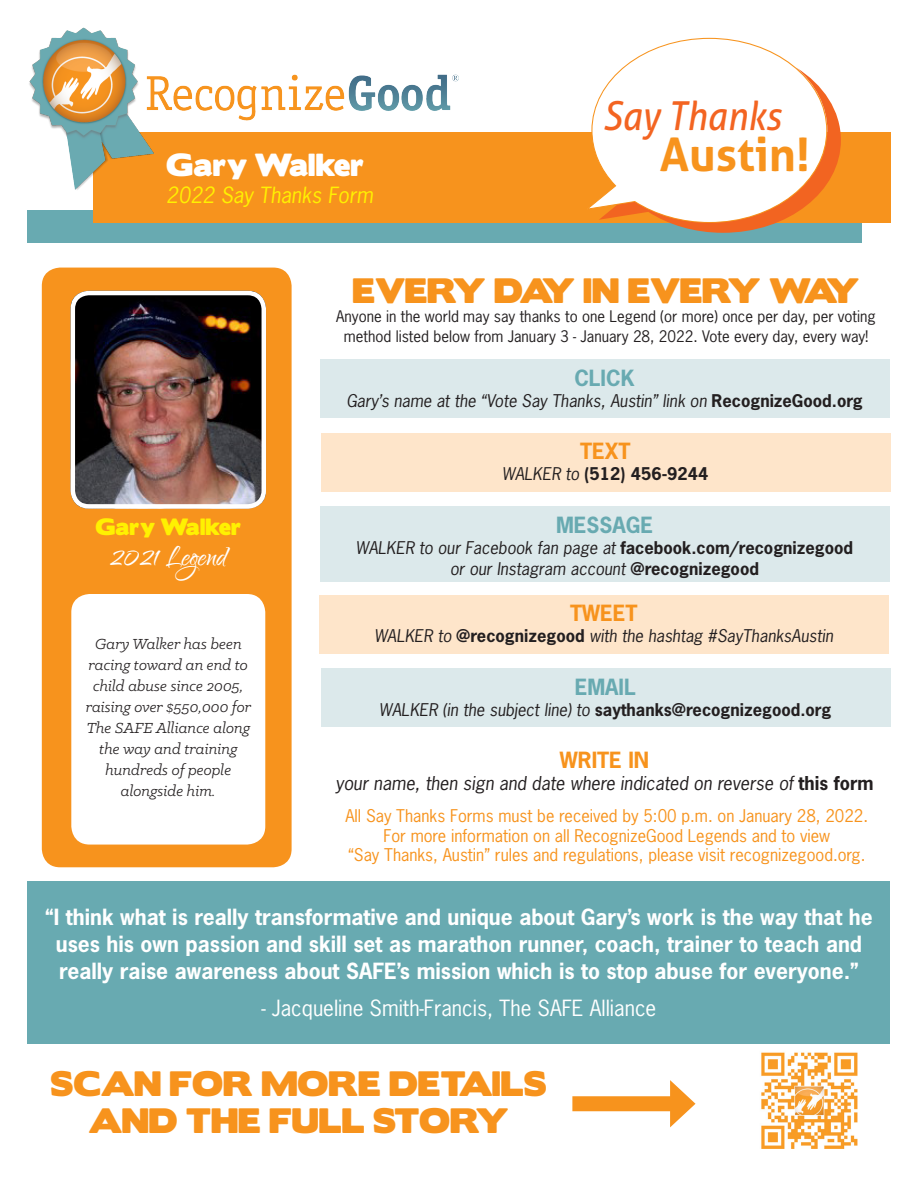
<style>
.page{position:relative;width:918px;height:1188px;background:#fff}
.page>*{position:absolute;margin:0;border:0;box-sizing:border-box;transform-origin:0 0}
.t1{font:700 46.35px "Aller";color:#f7931d}
.t2{font:italic 40.05px "Aller";color:#f36421;scale:.9 1}
.t3{font:34.5px "Qwigley";color:#fff}
.t4{font:31.5px/37.8px "Boris Black Bloxx";color:#f7931d;text-align:center}
.t5{font:31.5px "Boris Black Bloxx";letter-spacing:-.025em;color:#f7931d}
.t6{font:28.5px "Boris Black Bloxx";color:#fff}
.t7{font:700 21px/27px "News Gothic Std";color:#fff;text-align:center}
.t8{font:21px "News Gothic Std";color:#fff}
.t9{font:italic 21px "News Gothic Std";color:#fff101}
.t10{font:700 21px "News Gothic Std";color:#68aab1}
.t11{font:700 21px "News Gothic Std";color:#f7931d}
.t12{font:21px "Boris Black Bloxx";color:#fff101}
.t13{font:italic 18px "News Gothic Std";color:#231f20}
.t14{font:italic 16.5px "News Gothic Std";color:#231f20}
.t15{font:16.5px "News Gothic Std";color:#f7931d}
.t16{font:italic 16.5px/21px "Klinic Slab";color:#231f20;text-align:center}
.t17{font:700 16.5px "News Gothic Std";color:#231f20}
.t18{font:15px/19.5px "News Gothic Std";color:#231f20;text-align:center}
.s1{font-weight:700;font-style:normal}
.s2{font-weight:400;font-style:italic}
</style>
<div class="page">
<div style="left:42px;top:268px;width:250px;height:599px;background:#f7931d;border-radius:18px"></div>
<div style="left:27px;top:211px;width:834px;height:32px;background:#68aab1"></div>
<div style="left:93px;top:132px;width:797px;height:90px;background:#f7931d"></div>
<img style="left:29px;top:27px;width:430px;height:163px">
<svg style="left:585px;top:38px;width:212px;height:185px"></svg>
<svg style="left:599px;top:68px;width:242px;height:165px"></svg>
<div style="left:320px;top:360px;width:570px;height:58px;background:#dce9eb"></div>
<div style="left:321px;top:433px;width:569px;height:58px;background:#fee5ca"></div>
<div style="left:320px;top:507px;width:570px;height:75px;background:#dce9eb"></div>
<div style="left:320px;top:595px;width:569px;height:58px;background:#fee5ca"></div>
<div style="left:321px;top:668px;width:569px;height:59px;background:#dce9eb"></div>
<div style="left:71px;top:594px;width:194px;height:251px;background:#fff;border-radius:18px"></div>
<div style="left:28px;top:881px;width:862px;height:162px;background:#68aab1"></div>
<div style="left:572px;top:1096px;width:108px;height:15px;background:#f7931d"></div>
<svg style="left:670px;top:1080px;width:26px;height:47px"></svg>
<img style="left:761px;top:1052px;width:97px;height:97px">
<img style="left:71px;top:291px;width:190px;height:213px">
<div style="left:71px;top:291px;width:195px;height:218px;border:4px solid #fff;border-radius:16px"></div>
<p class="t6" style="left:166px;top:144px;width:199px">Gary Walker</p>
<p class="t9" style="left:166px;top:182px;width:208px">2022 Say Thanks Form</p>
<p class="t2" style="left:603px;top:92px;width:200px">Say Thanks</p>
<p class="t1" style="left:660px;top:126px;width:152px">Austin!</p>
<p class="t12" style="left:95px;top:511px;width:147px">Gary Walker</p>
<p class="t3" style="left:110px;top:538px;width:119px">2021 Legend</p>
<p class="t16" style="left:86px;top:633px;width:167px">Gary Walker has been racing toward an end to child abuse since 2005, raising over $550,000 for<br>The SAFE Alliance along the way and training hundreds of people alongside him.</p>
<p class="t5" style="left:353px;top:267px;width:508px">EVERY DAY IN EVERY WAY</p>
<p class="t18" style="left:336px;top:307px;width:541px">Anyone in the world may say thanks to one Legend (or more) once per day, per voting method listed below from January 3 - January 28, 2022. Vote every day, every way!</p>
<p class="t10" style="left:574px;top:364px;width:62px">CLICK</p>
<p class="t14" style="left:346px;top:390px;width:518px">Gary’s name at the “Vote Say Thanks, Austin” link on <span class="s1">RecognizeGood.org</span></p>
<p class="t11" style="left:580px;top:437px;width:52px">TEXT</p>
<p class="t17" style="left:502px;top:463px;width:208px"><span class="s2">WALKER to</span> (512) 456-9244</p>
<p class="t10" style="left:556px;top:511px;width:98px">MESSAGE</p>
<p class="t14" style="left:356px;top:537px;width:499px">WALKER to our Facebook fan page at <span class="s1">facebook.com/recognizegood</span></p>
<p class="t14" style="left:450px;top:558px;width:311px">or our Instagram account <span class="s1">@recognizegood</span></p>
<p class="t11" style="left:570px;top:599px;width:69px">TWEET</p>
<p class="t14" style="left:374px;top:625px;width:460px">WALKER to <span class="s1">@recognizegood</span> with the hashtag #SayThanksAustin</p>
<p class="t10" style="left:575px;top:673px;width:63px">EMAIL</p>
<p class="t17" style="left:379px;top:698px;width:453px"><span class="s2">WALKER (in the subject line) to</span> saythanks@recognizegood.org</p>
<p class="t11" style="left:560px;top:746px;width:91px">WRITE IN</p>
<p class="t13" style="left:336px;top:772px;width:540px">your name, then sign and date where indicated on reverse of <span class="s1">this form</span></p>
<p class="t15" style="left:345px;top:805px;width:524px">All Say Thanks Forms must be received by 5:00 p.m. on January 28, 2022.</p>
<p class="t15" style="left:383px;top:825px;width:448px">For more information on all RecognizeGood Legends and to view</p>
<p class="t15" style="left:348px;top:845px;width:519px">“Say Thanks, Austin” rules and regulations, please visit recognizegood.org.</p>
<p class="t7" style="left:45px;top:903px;width:829px">“I think what is really transformative and unique about Gary’s work is the way that he uses his own passion and skill set as marathon runner, coach, trainer to teach and really raise awareness about SAFE’s mission which is to stop abuse for everyone.”</p>
<p class="t8" style="left:262px;top:995px;width:396px">- Jacqueline Smith-Francis, The SAFE Alliance</p>
<p class="t4" style="left:50px;top:1065px;width:498px">SCAN FOR MORE DETAILS<br>AND THE FULL STORY</p>
</div>
